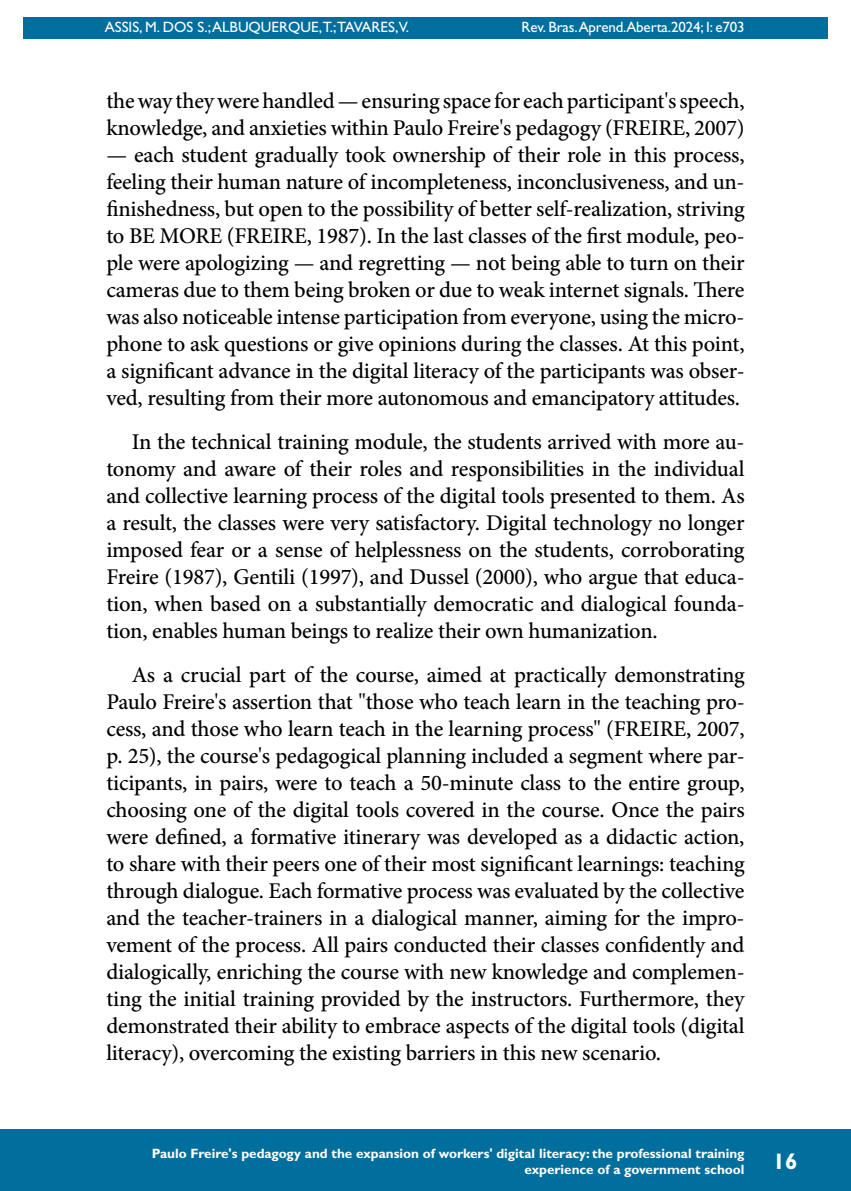
<style>
.page{position:relative;width:851px;height:1191px;background:#fff}
.page>*{position:absolute;margin:0;border:0;box-sizing:border-box;transform-origin:0 0}
.t1{font:500 22.5px/27px "Minion Pro";letter-spacing:-.01em;color:#000;text-align:justify}
.t2{font:700 22.5px "Gill Sans Std";color:#fff}
.t3{font:15px "Gill Sans Std";letter-spacing:-.01em;color:#fff}
.t4{font:700 13.5px/16.2px "Gill Sans Std";color:#fff;text-align:right}
</style>
<div class="page">
<hr style="left:104px;top:0;width:1px;height:467px;background:#006f9e">
<div style="left:23px;top:17px;width:804px;height:21px;background:#006f9e"></div>
<div style="left:0;top:1129px;width:850px;height:62px;background:#006f9e"></div>
<p class="t3" style="left:105px;top:18px;width:306px">ASSIS, M. DOS S.; ALBUQUERQUE,T.;TAVARES,V.</p>
<p class="t3" style="left:521px;top:18px;width:224px">Rev. Bras.Aprend.Aberta.2024; I: e703</p>
<p class="t1" style="left:106px;top:87px;width:639px">the way they were handled — ensuring space for each participant's speech, knowledge, and anxieties within Paulo Freire's pedagogy (FREIRE, 2007)</p>
<p class="t1" style="left:106px;top:141px;width:639px">— each student gradually took ownership of their role in this process, feeling their human nature of incompleteness, inconclusiveness, and un&shy;finishedness, but open to the possibility of better self-realization, striving to BE MORE (FREIRE, 1987). In the last classes of the first module, peo&shy;ple were apologizing — and regretting — not being able to turn on their cameras due to them being broken or due to weak internet signals. There was also noticeable intense participation from everyone, using the micro&shy;phone to ask questions or give opinions during the classes. At this point, a significant advance in the digital literacy of the participants was obser&shy;ved, resulting from their more autonomous and emancipatory attitudes.</p>
<p class="t1" style="left:106px;top:428px;width:639px;text-indent:26px">In the technical training module, the students arrived with more au&shy;tonomy and aware of their roles and responsibilities in the individual and collective learning process of the digital tools presented to them. As a result, the classes were very satisfactory. Digital technology no longer imposed fear or a sense of helplessness on the students, corroborating Freire (1987), Gentili (1997), and Dussel (2000), who argue that educa&shy;tion, when based on a substantially democratic and dialogical founda&shy;tion, enables human beings to realize their own humanization.</p>
<p class="t1" style="left:106px;top:661px;width:639px;text-indent:26px">As a crucial part of the course, aimed at practically demonstrating Paulo Freire's assertion that "those who teach learn in the teaching pro&shy;cess, and those who learn teach in the learning process" (FREIRE, 2007, p. 25), the course's pedagogical planning included a segment where par&shy;ticipants, in pairs, were to teach a 50-minute class to the entire group, choosing one of the digital tools covered in the course. Once the pairs were defined, a formative itinerary was developed as a didactic action, to share with their peers one of their most significant learnings: teaching through dialogue. Each formative process was evaluated by the collective and the teacher-trainers in a dialogical manner, aiming for the impro&shy;vement of the process. All pairs conducted their classes confidently and dialogically, enriching the course with new knowledge and complemen&shy;ting the initial training provided by the instructors. Furthermore, they demonstrated their ability to embrace aspects of the digital tools (digital literacy), overcoming the existing barriers in this new scenario.</p>
<p class="t4" style="left:152px;top:1145px;width:594px">Paulo Freire's pedagogy and the expansion of workers' digital literacy: the professional training experience of a government school</p>
<p class="t2" style="left:772px;top:1148px;width:26px">16</p>
</div>
